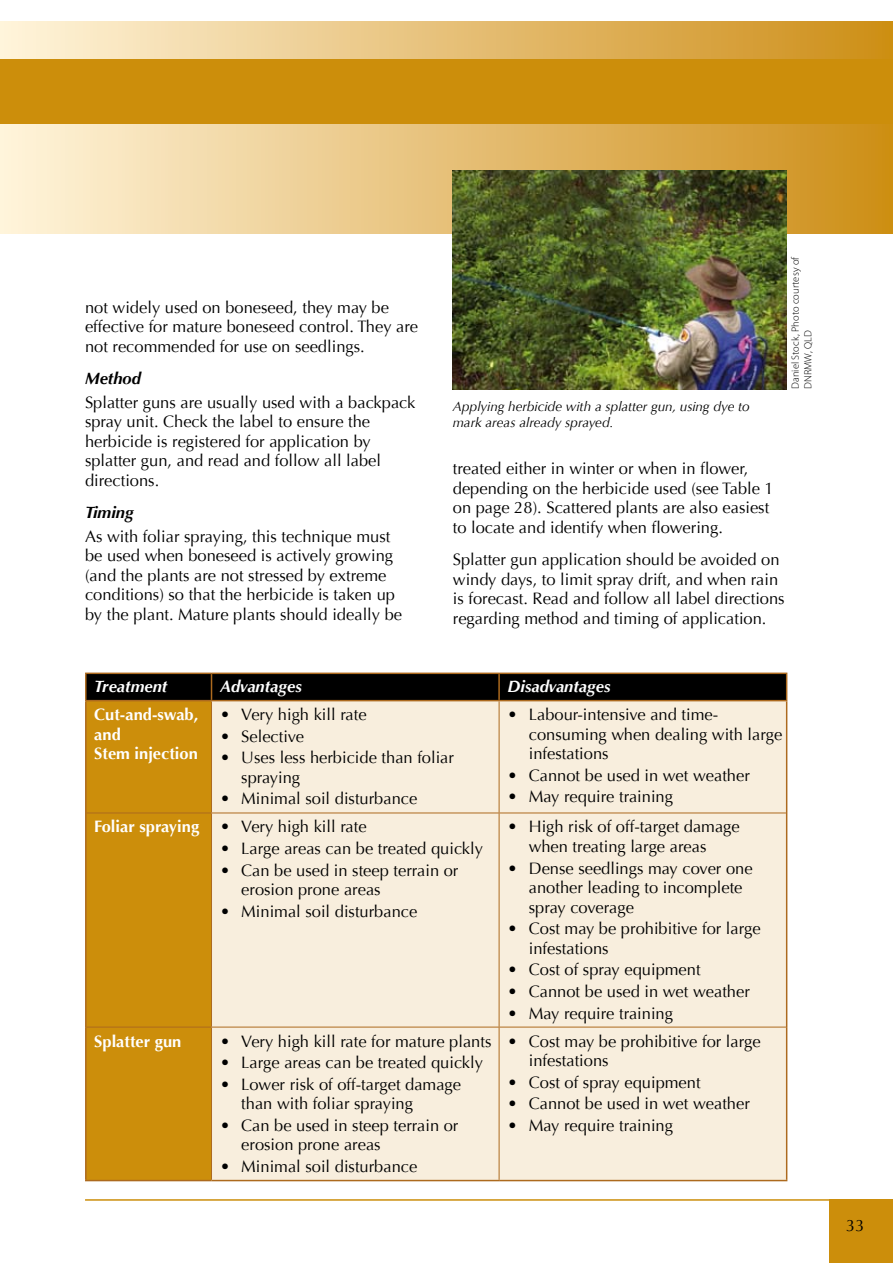
<style>
.page{position:relative;width:893px;height:1263px;background:#fff}
.page>*{position:absolute;margin:0;border:0;box-sizing:border-box;transform-origin:0 0}
.t1{font:16.5px/19.5px "Optima";color:#000}
.t2{font:700 16.5px/19.5px "Optima";color:#fff}
.t3{font:italic 700 16.5px "Optima";color:#fff}
.t4{font:italic 700 16.5px "Optima";color:#000}
.t5{font:italic 13.5px/16.5px "Optima";letter-spacing:-.005em;color:#000}
.t6{font:300 10.5px/12.8px "Myriad Pro";letter-spacing:.01em;color:#000}
.s1{font-weight:700}
</style>
<div class="page">
<div style="left:0;top:21px;width:893px;height:213px;background:linear-gradient(to right,#fff4dc,#cd8e16)"></div>
<div style="left:829px;top:1199px;width:64px;height:64px;background:#cc8e0b"></div>
<hr style="left:85px;top:1199px;width:808px;height:2px;background:#cc8e0b">
<div style="left:0;top:59px;width:893px;height:65px;background:#cc8e0b"></div>
<img style="left:452px;top:170px;width:335px;height:220px">
<div style="left:87px;top:701px;width:124px;height:479px;background:#cc8e0b"></div>
<div style="left:212px;top:701px;width:574px;height:479px;background:#f8eedd"></div>
<hr style="left:85px;top:672px;width:126px;height:2px;background:#ad6a1e">
<hr style="left:85px;top:674px;width:2px;height:26px;background:#ad6a1e">
<hr style="left:211px;top:672px;width:288px;height:2px;background:#ad6a1e">
<hr style="left:499px;top:672px;width:288px;height:2px;background:#ad6a1e">
<svg style="left:86px;top:673px;width:701px;height:27px;background:#080501"></svg>
<hr style="left:85px;top:700px;width:126px;height:1px;background:#ad6a1e">
<hr style="left:85px;top:701px;width:2px;height:112px;background:#ad6a1e">
<hr style="left:211px;top:700px;width:288px;height:1px;background:#ad6a1e">
<hr style="left:499px;top:700px;width:288px;height:1px;background:#ad6a1e">
<hr style="left:786px;top:701px;width:1px;height:112px;background:#ad6a1e">
<hr style="left:85px;top:813px;width:2px;height:214px;background:#ad6a1e">
<hr style="left:786px;top:813px;width:1px;height:214px;background:#ad6a1e">
<hr style="left:85px;top:1027px;width:2px;height:153px;background:#ad6a1e">
<hr style="left:85px;top:1180px;width:126px;height:1px;background:#ad6a1e">
<hr style="left:211px;top:1180px;width:288px;height:1px;background:#ad6a1e">
<hr style="left:786px;top:1027px;width:1px;height:153px;background:#ad6a1e">
<hr style="left:499px;top:1180px;width:288px;height:1px;background:#ad6a1e">
<hr style="left:211px;top:701px;width:1px;height:112px;background:#ad6a1e">
<hr style="left:499px;top:701px;width:1px;height:112px;background:#ad6a1e">
<hr style="left:87px;top:813px;width:124px;height:1px;background:#ad6a1e">
<hr style="left:211px;top:813px;width:288px;height:1px;background:#ad6a1e">
<hr style="left:211px;top:813px;width:1px;height:214px;background:#ad6a1e">
<hr style="left:499px;top:813px;width:287px;height:1px;background:#ad6a1e">
<hr style="left:499px;top:813px;width:1px;height:214px;background:#ad6a1e">
<hr style="left:87px;top:1027px;width:124px;height:1px;background:#ad6a1e">
<hr style="left:211px;top:1027px;width:288px;height:1px;background:#ad6a1e">
<hr style="left:211px;top:1027px;width:1px;height:153px;background:#ad6a1e">
<hr style="left:499px;top:1027px;width:287px;height:1px;background:#ad6a1e">
<hr style="left:499px;top:1027px;width:1px;height:153px;background:#ad6a1e">
<p class="t1" style="left:85px;top:298px;width:335px">not widely used on boneseed, they may be effective for mature boneseed control. They are not recommended for use on seedlings.</p>
<p class="t4" style="left:85px;top:369px;width:57px">Method</p>
<p class="t1" style="left:85px;top:393px;width:332px">Splatter guns are usually used with a backpack spray unit. Check the label to ensure the herbicide is registered for application by splatter gun, and read and follow all label directions.</p>
<p class="t4" style="left:85px;top:503px;width:50px">Timing</p>
<p class="t1" style="left:85px;top:527px;width:319px">As with foliar spraying, this technique must be used when boneseed is actively growing (and the plants are not stressed by extreme conditions) so that the herbicide is taken up by the plant. Mature plants should ideally be</p>
<p class="t5" style="left:453px;top:398px;width:298px">Applying herbicide with a splatter gun, using dye to mark areas already sprayed.</p>
<p class="t6" style="left:789px;top:389px;width:134px;rotate:-90deg">Daniel Stock, Photo courtesy of<br>DNRMW, QLD</p>
<p class="t1" style="left:453px;top:459px;width:322px">treated either in winter or when in flower, depending on the herbicide used (see Table 1 on page 28). Scattered plants are also easiest to locate and identify when flowering.</p>
<p class="t1" style="left:453px;top:550px;width:333px">Splatter gun application should be avoided on windy days, to limit spray drift, and when rain is forecast. Read and follow all label directions regarding method and timing of application.</p>
<p class="t3" style="left:94px;top:677px;width:75px">Treatment</p>
<p class="t3" style="left:220px;top:677px;width:83px">Advantages</p>
<p class="t3" style="left:508px;top:677px;width:104px">Disadvantages</p>
<p class="t2" style="left:94px;top:705px;width:106px">Cut-and-swab, and<br>Stem injection</p>
<p class="t1" style="left:220px;top:705px;width:148px"><span class="s1">•</span> Very high kill rate</p>
<p class="t1" style="left:529px;top:705px;width:255px;text-indent:-21px"><span class="s1">•</span> Labour-intensive and time&shy;consuming when dealing with large infestations</p>
<p class="t1" style="left:508px;top:766px;width:244px"><span class="s1">•</span> Cannot be used in wet weather</p>
<p class="t1" style="left:508px;top:787px;width:167px"><span class="s1">•</span> May require training</p>
<p class="t1" style="left:220px;top:727px;width:86px"><span class="s1">•</span> Selective</p>
<p class="t1" style="left:241px;top:748px;width:214px;text-indent:-21px"><span class="s1">•</span> Uses less herbicide than foliar spraying</p>
<p class="t1" style="left:220px;top:789px;width:199px"><span class="s1">•</span> Minimal soil disturbance</p>
<p class="t2" style="left:94px;top:817px;width:106px">Foliar spraying</p>
<p class="t1" style="left:220px;top:817px;width:148px"><span class="s1">•</span> Very high kill rate</p>
<p class="t1" style="left:220px;top:839px;width:265px"><span class="s1">•</span> Large areas can be treated quickly</p>
<p class="t1" style="left:241px;top:860px;width:219px;text-indent:-21px"><span class="s1">•</span> Can be used in steep terrain or erosion prone areas</p>
<p class="t1" style="left:220px;top:902px;width:199px"><span class="s1">•</span> Minimal soil disturbance</p>
<p class="t2" style="left:94px;top:1031px;width:89px">Splatter gun</p>
<p class="t1" style="left:220px;top:1031px;width:273px"><span class="s1">•</span> Very high kill rate for mature plants</p>
<p class="t1" style="left:220px;top:1053px;width:265px"><span class="s1">•</span> Large areas can be treated quickly</p>
<p class="t1" style="left:241px;top:1075px;width:221px;text-indent:-21px"><span class="s1">•</span> Lower risk of off-target damage than with foliar spraying</p>
<p class="t1" style="left:241px;top:1116px;width:219px;text-indent:-21px"><span class="s1">•</span> Can be used in steep terrain or erosion prone areas</p>
<p class="t1" style="left:220px;top:1157px;width:199px"><span class="s1">•</span> Minimal soil disturbance</p>
<p class="t1" style="left:529px;top:817px;width:212px;text-indent:-21px"><span class="s1">•</span> High risk of off-target damage when treating large areas</p>
<p class="t1" style="left:529px;top:858px;width:225px;text-indent:-21px"><span class="s1">•</span> Dense seedlings may cover one another leading to incomplete spray coverage</p>
<p class="t1" style="left:529px;top:919px;width:233px;text-indent:-21px"><span class="s1">•</span> Cost may be prohibitive for large infestations</p>
<p class="t1" style="left:508px;top:960px;width:194px"><span class="s1">•</span> Cost of spray equipment</p>
<p class="t1" style="left:508px;top:982px;width:244px"><span class="s1">•</span> Cannot be used in wet weather</p>
<p class="t1" style="left:508px;top:1003px;width:167px"><span class="s1">•</span> May require training</p>
<p class="t1" style="left:529px;top:1031px;width:233px;text-indent:-21px"><span class="s1">•</span> Cost may be prohibitive for large infestations</p>
<p class="t1" style="left:508px;top:1072px;width:194px"><span class="s1">•</span> Cost of spray equipment</p>
<p class="t1" style="left:508px;top:1094px;width:244px"><span class="s1">•</span> Cannot be used in wet weather</p>
<p class="t1" style="left:508px;top:1116px;width:167px"><span class="s1">•</span> May require training</p>
<p class="t1" style="left:846px;top:1216px;width:20px">33</p>
</div>
